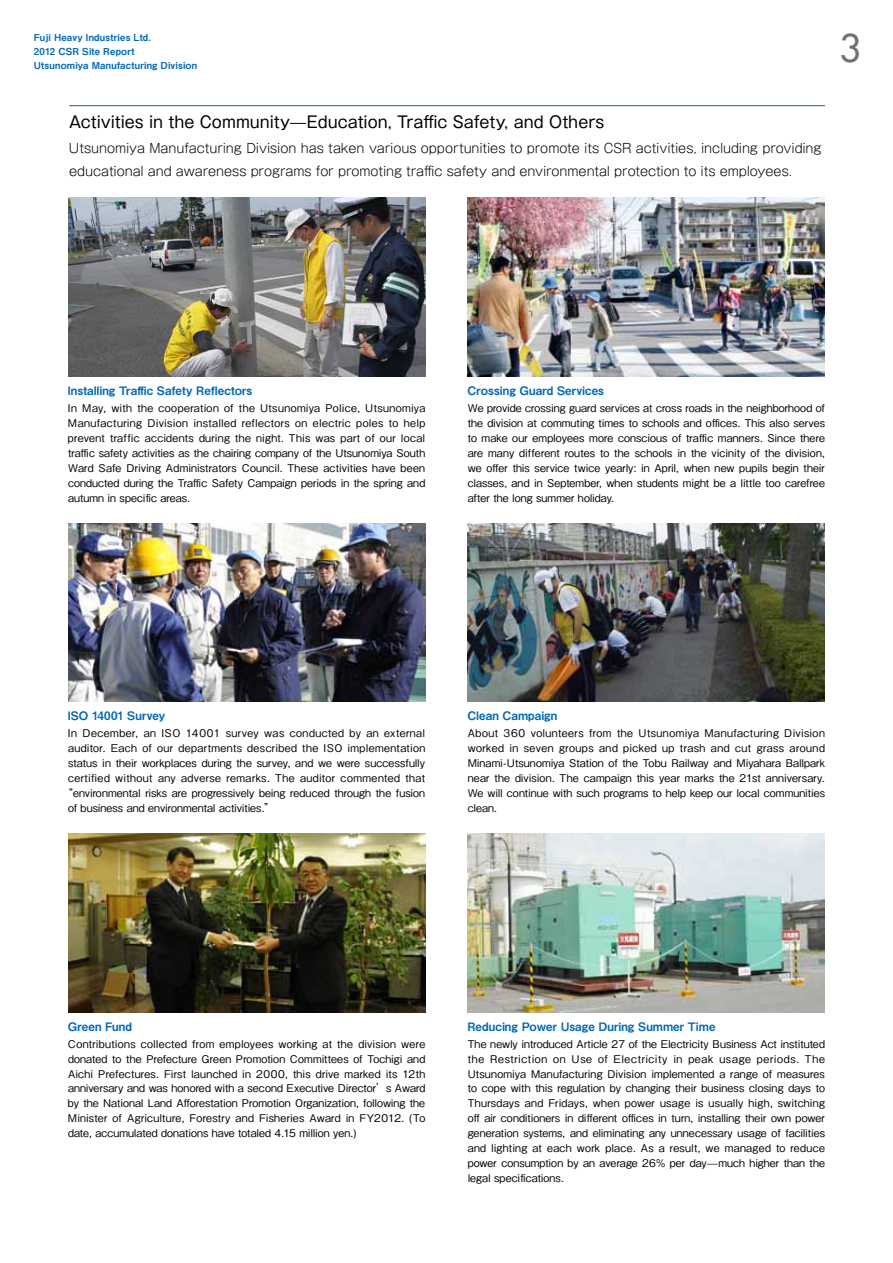
<style>
.page{position:relative;width:893px;height:1263px;background:#fff}
.page>*{position:absolute;margin:0;border:0;box-sizing:border-box;transform-origin:0 0}
.t1{font:37.2px "Futura";color:#727171}
.t2{font:15.9px "Gothic MB101 Pro";color:#000}
.t3{font:300 12.75px/22.2px "Gothic MB101 Pro";letter-spacing:-.01em;color:#000}
.t4{font:11.7px "Midashi Go Pro MB31";letter-spacing:.005em;color:#0068b7}
.t5{font:500 10.65px/14.9px "Gothic BBB Pro";letter-spacing:.01em;color:#000;text-align:justify}
.t6{font:500 10.65px "Gothic BBB Pro";letter-spacing:.04em;color:#000}
.t7{font:500 10.65px "Gothic BBB Pro";letter-spacing:.045em;color:#000}
.t8{font:9.6px/13.8px "Midashi Go Pro MB31";letter-spacing:.02em;color:#0068b7}
</style>
<div class="page">
<img style="left:68px;top:198px;width:357px;height:178px">
<img style="left:468px;top:198px;width:357px;height:178px">
<img style="left:68px;top:523px;width:357px;height:179px">
<img style="left:468px;top:523px;width:357px;height:179px">
<img style="left:68px;top:834px;width:357px;height:178px">
<img style="left:468px;top:834px;width:357px;height:178px">
<hr style="left:69px;top:105px;width:756px;height:1px;background:#0068b7">
<p class="t8" style="left:34px;top:30px;width:165px">Fuji Heavy Industries Ltd.<br>2012 CSR Site Report<br>Utsunomiya Manufacturing Division</p>
<h2 class="t2" style="left:69px;top:108px;width:537px">Activities in the Community—Education, Traffic Safety, and Others</h2>
<p class="t3" style="left:69px;top:136px;width:754px">Utsunomiya Manufacturing Division has taken various opportunities to promote its CSR activities, including providing educational and awareness programs for promoting traffic safety and environmental protection to its employees.</p>
<h1 class="t1" style="left:839px;top:24px;width:23px">3</h1>
<p class="t4" style="left:68px;top:381px;width:186px">Installing Traffic Safety Reflectors</p>
<p class="t5" style="left:68px;top:400px;width:359px">In May, with the cooperation of the Utsunomiya Police, Utsunomiya Manufacturing Division installed reflectors on electric poles to help prevent traffic accidents during the night. This was part of our local traffic safety activities as the chairing company of the Utsunomiya South Ward Safe Driving Administrators Council. These activities have been conducted during the Traffic Safety Campaign periods in the spring and autumn in specific areas.</p>
<p class="t4" style="left:468px;top:381px;width:138px">Crossing Guard Services</p>
<p class="t5" style="left:468px;top:400px;width:359px">We provide crossing guard services at cross roads in the neighborhood of the division at commuting times to schools and offices. This also serves to make our employees more conscious of traffic manners. Since there are many different routes to the schools in the vicinity of the division, we offer this service twice yearly: in April, when new pupils begin their classes, and in September, when students might be a little too carefree after the long summer holiday.</p>
<p class="t4" style="left:68px;top:706px;width:99px">ISO 14001 Survey</p>
<p class="t7" style="left:68px;top:725px;width:359px">In December, an ISO 14001 survey was conducted by an external</p>
<p class="t6" style="left:68px;top:740px;width:359px">auditor. Each of our departments described the ISO implementation</p>
<p class="t5" style="left:68px;top:754px;width:359px">status in their workplaces during the survey, and we were successfully</p>
<p class="t6" style="left:68px;top:769px;width:359px">certified without any adverse remarks. The auditor commented that</p>
<p class="t5" style="left:63px;top:784px;width:364px">“environmental risks are progressively being reduced through the fusion</p>
<p class="t5" style="left:68px;top:799px;width:208px">of business and environmental activities.”</p>
<p class="t4" style="left:468px;top:706px;width:91px">Clean Campaign</p>
<p class="t5" style="left:468px;top:724px;width:359px">About 360 volunteers from the Utsunomiya Manufacturing Division worked in seven groups and picked up trash and cut grass around Minami-Utsunomiya Station of the Tobu Railway and Miyahara Ballpark near the division. The campaign this year marks the 21st anniversary.<br>We will continue with such programs to help keep our local communities clean.</p>
<p class="t4" style="left:68px;top:1017px;width:66px">Green Fund</p>
<p class="t5" style="left:68px;top:1035px;width:359px">Contributions collected from employees working at the division were donated to the Prefecture Green Promotion Committees of Tochigi and Aichi Prefectures. First launched in 2000, this drive marked its 12th anniversary and was honored with a second Executive Director’s Award by the National Land Afforestation Promotion Organization, following the Minister of Agriculture, Forestry and Fisheries Award in FY2012. (To date, accumulated donations have totaled 4.15 million yen.)</p>
<p class="t4" style="left:467px;top:1017px;width:249px">Reducing Power Usage During Summer Time</p>
<p class="t5" style="left:468px;top:1035px;width:359px">The newly introduced Article 27 of the Electricity Business Act instituted the Restriction on Use of Electricity in peak usage periods. The Utsunomiya Manufacturing Division implemented a range of measures to cope with this regulation by changing their business closing days to Thursdays and Fridays, when power usage is usually high, switching off air conditioners in different offices in turn, installing their own power generation systems, and eliminating any unnecessary usage of facilities and lighting at each work place. As a result, we managed to reduce power consumption by an average 26% per day—much higher than the legal specifications.</p>
</div>
